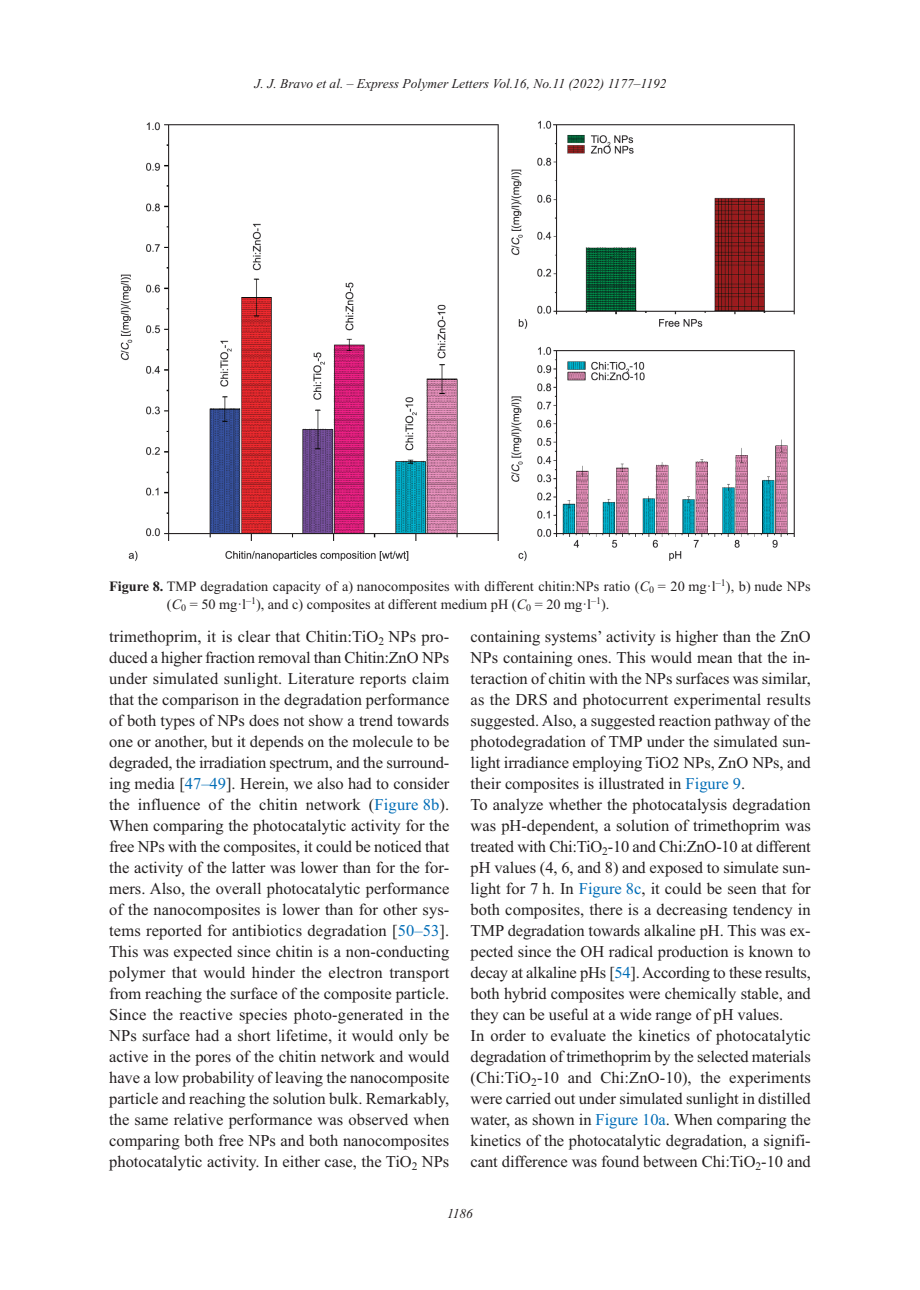
<style>
.page{position:relative;width:920px;height:1290px;background:#fff}
.page>*{position:absolute;margin:0;border:0;box-sizing:border-box;transform-origin:0 0}
.t1{font:16.5px/21px "Times New Roman";letter-spacing:-.005em;color:#231f20;text-align:justify}
.t2{font:14.25px/18px "Times New Roman";letter-spacing:.005em;color:#231f20}
.t3{font:italic 13.5px "Times New Roman";color:#231f20}
.s1{font-weight:700}
.s2{font-style:italic}
.s3{color:#006db7}
</style>
<div class="page">
<img style="left:120px;top:120px;width:675px;height:441px">
<p class="t3" style="left:255px;top:76px;width:413px">J. J. Bravo et al. – Express Polymer Letters Vol.16, No.11 (2022) 1177–1192</p>
<p class="t2" style="left:167px;top:577px;width:645px;text-indent:-58px"><span class="s1">Figure 8.</span> TMP degradation capacity of a) nanocomposites with different chitin:NPs ratio (<span class="s2">C</span><sub>0</sub> = 20 mg·l<sup>–1</sup>), b) nude NPs (<span class="s2">C</span><sub>0</sub> = 50 mg·l<sup>–1</sup>), and c) composites at different medium pH (<span class="s2">C</span><sub>0</sub> = 20 mg·l<sup>–1</sup>).</p>
<p class="t1" style="left:109px;top:626px;width:342px">trimethoprim, it is clear that Chitin:TiO<sub>2</sub> NPs pro&shy;duced a higher fraction removal than Chitin:ZnO NPs under simulated sunlight. Literature reports claim that the comparison in the degradation performance of both types of NPs does not show a trend towards one or another, but it depends on the molecule to be degraded, the irradiation spectrum, and the surround&shy;ing media [<span class="s3">47–49</span>]. Herein, we also had to consider the influence of the chitin network (<span class="s3">Figure 8b</span>).<br>When comparing the photocatalytic activity for the free NPs with the composites, it could be noticed that the activity of the latter was lower than for the for&shy;mers. Also, the overall photocatalytic performance of the nanocomposites is lower than for other sys&shy;tems reported for antibiotics degradation [<span class="s3">50–53</span>].<br>This was expected since chitin is a non-conducting polymer that would hinder the electron transport from reaching the surface of the composite particle.<br>Since the reactive species photo-generated in the NPs surface had a short lifetime, it would only be active in the pores of the chitin network and would have a low probability of leaving the nanocomposite particle and reaching the solution bulk. Remarkably, the same relative performance was observed when comparing both free NPs and both nanocomposites photocatalytic activity. In either case, the TiO<sub>2</sub> NPs</p>
<p class="t1" style="left:471px;top:626px;width:342px;text-align:left">containing systems’ activity is higher than the ZnO NPs containing ones. This would mean that the in&shy;teraction of chitin with the NPs surfaces was similar, as the DRS and photocurrent experimental results suggested. Also, a suggested reaction pathway of the photodegradation of TMP under the simulated sun&shy;light irradiance employing TiO2 NPs, ZnO NPs, and their composites is illustrated in <span class="s3">Figure 9</span>.<br>To analyze whether the photocatalysis degradation was pH-dependent, a solution of trimethoprim was treated with Chi:TiO<sub>2</sub>-10 and Chi:ZnO-10 at different pH values (4, 6, and 8) and exposed to simulate sun&shy;light for 7 h. In <span class="s3">Figure 8c</span>, it could be seen that for both composites, there is a decreasing tendency in TMP degradation towards alkaline pH. This was ex&shy;pected since the OH radical production is known to decay at alkaline pHs [<span class="s3">54</span>].According to these results, both hybrid composites were chemically stable, and they can be useful at a wide range of pH values.<br>In order to evaluate the kinetics of photocatalytic degradation of trimethoprim by the selected materials (Chi:TiO<sub>2</sub>-10 and Chi:ZnO-10), the experiments were carried out under simulated sunlight in distilled water, as shown in <span class="s3">Figure 10a</span>. When comparing the kinetics of the photocatalytic degradation, a signifi&shy;cant difference was found between Chi:TiO<sub>2</sub>-10 and</p>
<p class="t3" style="left:447px;top:1205px;width:27px">1186</p>
</div>
